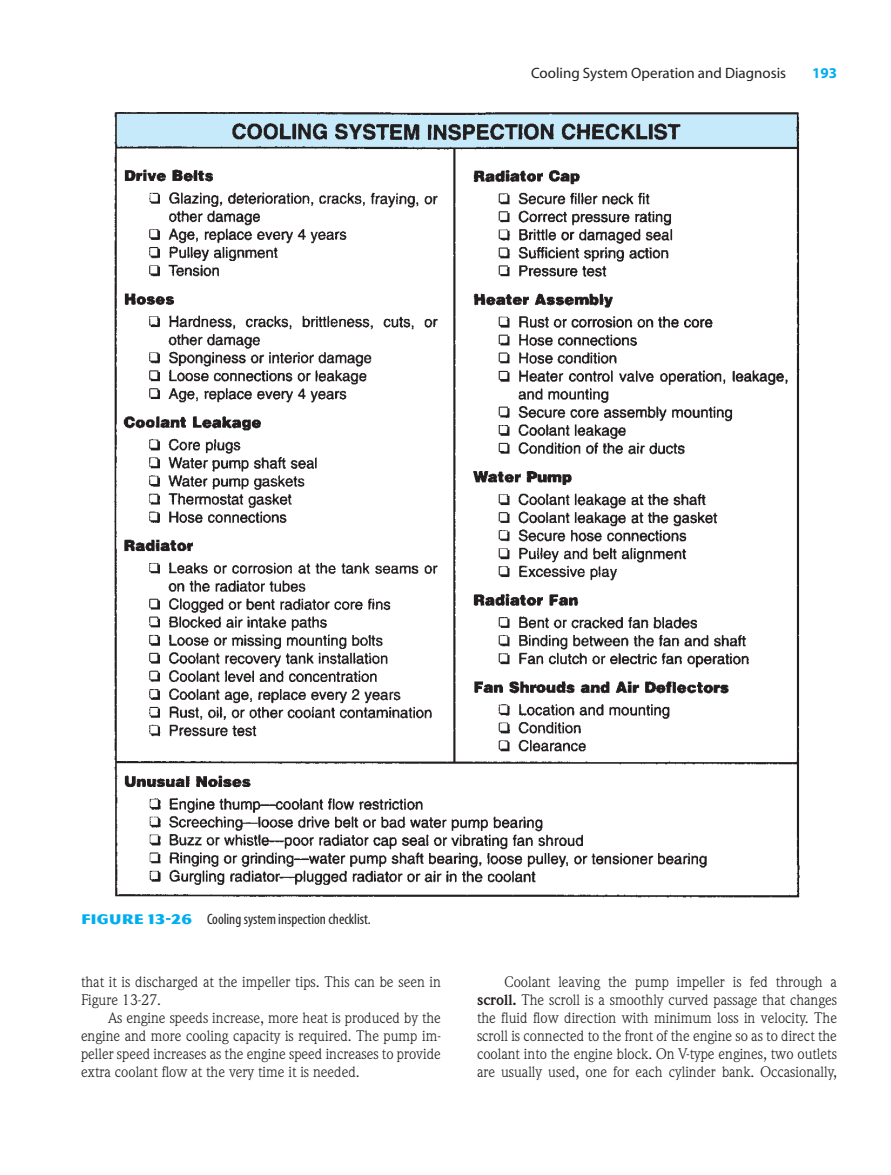
<style>
.page{position:relative;width:891px;height:1175px;background:#fff}
.page>*{position:absolute;margin:0;border:0;box-sizing:border-box;transform-origin:0 0}
.t1{font:15px/18px "Weidemann";color:#231f20;text-align:justify}
.t2{font:condensed 15px "Myriad";color:#231f20}
.t3{font:15px "Myriad";color:#231f20}
.t4{font:700 15px "Myriad";color:#00aeef}
.s1{font-family:"Magnesium MVB";font-stretch:normal;color:#00aeef}
.s2{font-weight:700}
</style>
<div class="page">
<img style="left:114px;top:112px;width:686px;height:786px">
<p class="t3" style="left:531px;top:67px;width:257px">Cooling System Operation and Diagnosis</p>
<p class="t4" style="left:812px;top:67px;width:26px">193</p>
<p class="t2" style="left:81px;top:914px;width:291px"><span class="s1">FIGURE 13-26</span> Cooling system inspection checklist.</p>
<p class="t1" style="left:81px;top:974px;width:361px">that it is discharged at the impeller tips. This can be seen in<br>Figure 13-27.</p>
<p class="t1" style="left:81px;top:1010px;width:361px;text-indent:27px">As engine speeds increase, more heat is produced by the engine and more cooling capacity is required. The pump im&shy;peller speed increases as the engine speed increases to provide extra coolant flow at the very time it is needed.</p>
<p class="t1" style="left:477px;top:974px;width:362px;text-indent:27px">Coolant leaving the pump impeller is fed through a <span class="s2">scroll.</span> The scroll is a smoothly curved passage that changes the fluid flow direction with minimum loss in velocity. The scroll is connected to the front of the engine so as to direct the coolant into the engine block. On V-type engines, two outlets are usually used, one for each cylinder bank. Occasionally,</p>
</div>
